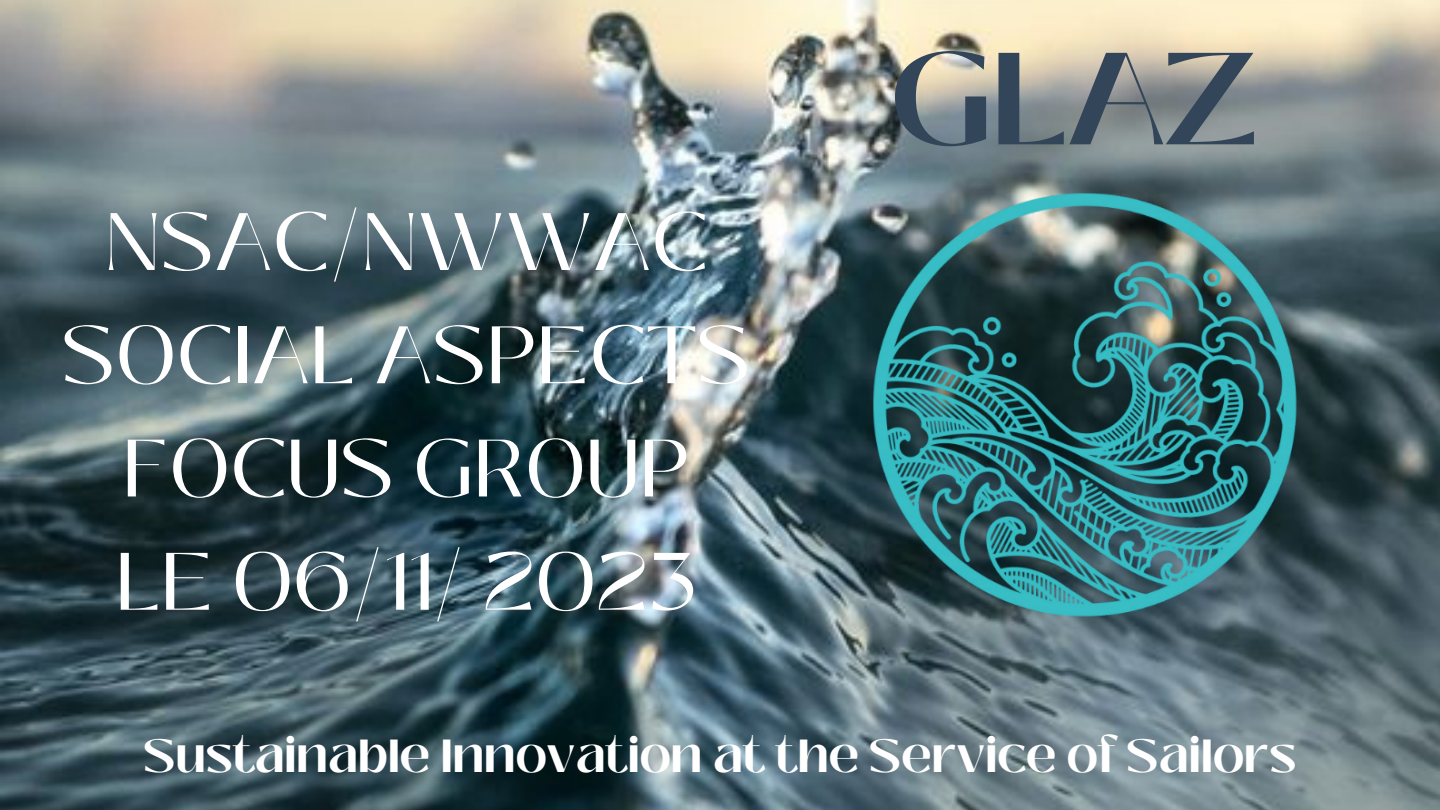
<style>
.page{position:relative;width:1440px;height:810px;background:#fff}
.page>*{position:absolute;margin:0;border:0;box-sizing:border-box;transform-origin:0 0}
.t1{font:700 130.3px "Black Mango";color:#334558}
.t2{font:81px/113.2px "Black Mango";color:#fff;text-align:center}
.t3{font:700 46.2px "Black Mango";color:#fff}
</style>
<div class="page">
<img style="left:0;top:0;width:1440px;height:810px">
<img style="left:858px;top:179px;width:453px;height:453px">
<p class="t2" style="left:104px;top:186px;width:605px">NSAC/NWWAC</p>
<p class="t2" style="left:62px;top:299px;width:691px">SOCIAL ASPECTS<br>FOCUS GROUP</p>
<p class="t2" style="left:115px;top:526px;width:583px">LE 06/11/ 2023</p>
<p class="t1" style="left:890px;top:1px;width:368px">GLAZ</p>
<p class="t3" style="left:144px;top:722px;width:1154px">Sustainable Innovation at the Service of Sailors</p>
</div>
